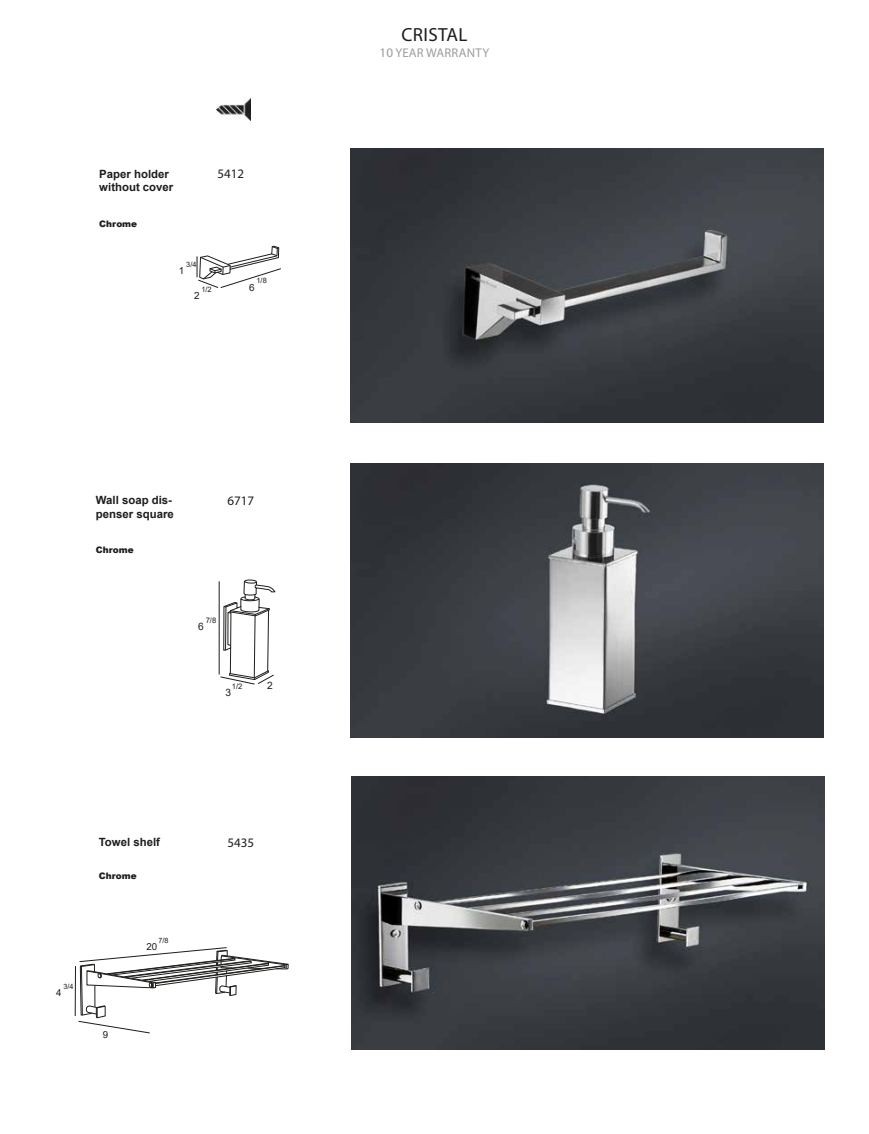
<style>
.page{position:relative;width:869px;height:1134px;background:#fff}
.page>*{position:absolute;margin:0;border:0;box-sizing:border-box;transform-origin:0 0}
.t1{font:19px "Myriad Pro";letter-spacing:.02em;color:#1d1d1b}
.t2{font:13px "Myriad Pro";color:#1d1d1b}
.t3{font:12.75px "Myriad Pro";letter-spacing:.02em;color:#9d9d9c}
.t4{font:700 11.38px/13.6px "Arial";color:#1d1d1b}
.t5{font:10.12px "Arial";color:#1d1d1b}
.t6{font:9.88px "Arial";color:#1d1d1b}
.t7{font:9.62px "Arial";color:#1d1d1b}
.t8{font:900 9px "Arial";color:#1d1d1b}
.t9{font:7.62px "Arial";color:#1d1d1b}
.t10{font:7.38px "Arial";color:#1d1d1b}
.t11{font:7.25px "Arial";color:#1d1d1b}
.s1{font-size:13.12px}
</style>
<div class="page">
<img style="left:350px;top:149px;width:473px;height:273px">
<img style="left:217px;top:99px;width:34px;height:22px">
<svg style="left:197px;top:246px;width:84px;height:42px"></svg>
<img style="left:350px;top:464px;width:473px;height:273px">
<hr style="left:219px;top:581px;width:1px;height:93px;background:#1d1d1b">
<svg style="left:220px;top:579px;width:55px;height:105px"></svg>
<img style="left:351px;top:776px;width:473px;height:274px">
<hr style="left:75px;top:966px;width:1px;height:50px;background:#1d1d1b">
<svg style="left:78px;top:947px;width:210px;height:87px"></svg>
<p class="t4" style="left:99px;top:167px;width:75px">Paper holder without cover</p>
<p class="t8" style="left:99px;top:218px;width:39px">Chrome</p>
<p class="t2" style="left:217px;top:165px;width:28px">5412</p>
<p class="t10" style="left:186px;top:259px;width:12px">3/4</p>
<p class="t6" style="left:194px;top:289px;width:7px">2</p>
<p class="t6" style="left:179px;top:264px;width:7px">1</p>
<p class="t10" style="left:256px;top:276px;width:12px">1/8</p>
<p class="t10" style="left:201px;top:285px;width:12px">1/2</p>
<p class="t6" style="left:249px;top:280px;width:7px">6</p>
<p class="t4" style="left:96px;top:493px;width:79px">Wall soap dis&shy;penser square</p>
<p class="t8" style="left:96px;top:543px;width:39px">Chrome</p>
<p class="t2" style="left:227px;top:492px;width:28px">6717</p>
<p class="t9" style="left:206px;top:615px;width:12px">7/8</p>
<p class="t5" style="left:198px;top:620px;width:7px">6</p>
<p class="t9" style="left:232px;top:681px;width:12px">1/2</p>
<p class="t5" style="left:225px;top:686px;width:7px">3</p>
<p class="t5" style="left:267px;top:679px;width:7px">2</p>
<p class="t11" style="left:63px;top:981px;width:12px">3/4</p>
<p class="t7" style="left:56px;top:986px;width:7px">4</p>
<p class="t4" style="left:99px;top:836px;width:63px">Towel shelf</p>
<p class="t8" style="left:99px;top:869px;width:39px">Chrome</p>
<p class="t7" style="left:103px;top:1028px;width:7px">9</p>
<p class="t11" style="left:158px;top:935px;width:12px">7/8</p>
<p class="t7" style="left:146px;top:940px;width:12px">20</p>
<p class="t2" style="left:227px;top:835px;width:28px">5435</p>
<h1 class="t1" style="left:401px;top:23px;width:68px">CRISTAL</h1>
<p class="t3" style="left:379px;top:45px;width:111px"><span class="s1">10</span> YEAR WARRANTY</p>
</div>
